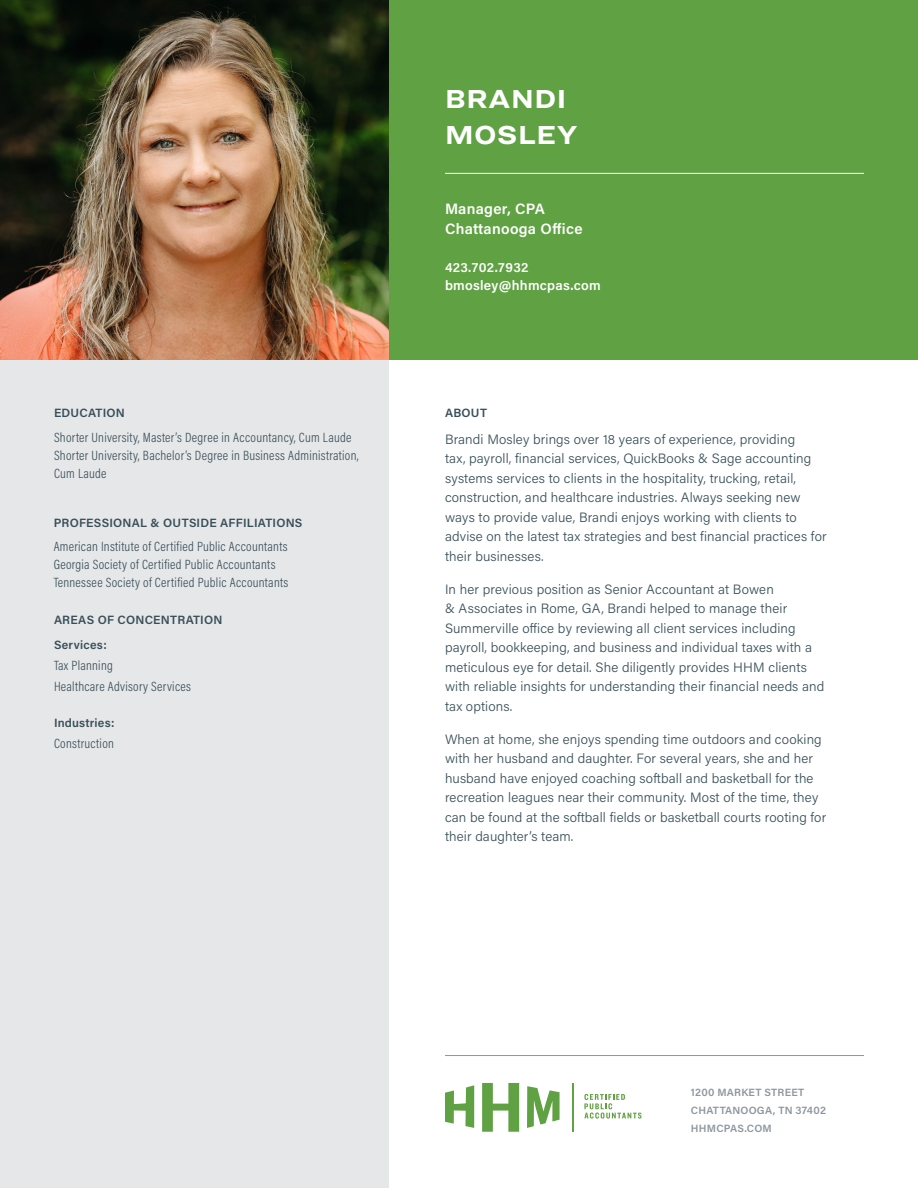
<style>
.page{position:relative;width:918px;height:1188px;background:#fff}
.page>*{position:absolute;margin:0;border:0;box-sizing:border-box;transform-origin:0 0}
.Body_Copy_-_TNR{font:700 27px "Ringside Wide";letter-spacing:.02em;color:#fff}
.Body_Copy_-_TNR-2{font:600 15px "Acumin Pro";letter-spacing:.02em;color:#fff}
.Body_Copy_-_TNR-3{font:300 13.5px/19.5px "Acumin Pro";letter-spacing:.01em;color:#384f59}
.Body_Copy_-_TNR-4{font:300 13.5px/18px "Acumin Pro Cond";letter-spacing:.02em;color:#384f59}
.Body_Copy_-_TNR-5{font:600 13.5px "Acumin Pro";letter-spacing:.02em;color:#fff}
.Body_Copy_-_TNR-6{font:600 12px "Acumin Pro";letter-spacing:.02em;color:#384f59}
.Body_Copy_-_TNR-7{font:600 10.5px "Acumin Pro";letter-spacing:.02em;color:#8c969e}
</style>
<div class="page">
<div style="left:389px;top:0;width:529px;height:359px;background:#60a143"></div>
<div style="left:0;top:359px;width:389px;height:829px;background:#e6e7e9"></div>
<img style="left:0;top:0;width:389px;height:359px">
<hr style="left:445px;top:1055px;width:419px;height:1px;background:#8c969e">
<hr style="left:445px;top:173px;width:419px;height:1px;background:#fff">
<svg style="left:445px;top:1085px;width:29px;height:43px"></svg>
<svg style="left:527px;top:1086px;width:33px;height:42px"></svg>
<svg style="left:482px;top:1083px;width:37px;height:49px"></svg>
<hr style="left:572px;top:1083px;width:2px;height:49px;background:#60a143">
<svg style="left:584px;top:1094px;width:58px;height:25px"></svg>
<p class="Body_Copy_-_TNR-6" style="left:54px;top:405px;width:72px">EDUCATION</p>
<p class="Body_Copy_-_TNR-4" style="left:54px;top:428px;width:299px">Shorter University, Master’s Degree in Accountancy, Cum Laude</p>
<p class="Body_Copy_-_TNR-4" style="left:54px;top:446px;width:306px">Shorter University, Bachelor’s Degree in Business Administration,<br>Cum Laude</p>
<p class="Body_Copy_-_TNR-6" style="left:54px;top:514px;width:250px">PROFESSIONAL &amp; OUTSIDE AFFILIATIONS</p>
<p class="Body_Copy_-_TNR-4" style="left:54px;top:537px;width:236px">American Institute of Certified Public Accountants</p>
<p class="Body_Copy_-_TNR-4" style="left:54px;top:555px;width:223px">Georgia Society of Certified Public Accountants</p>
<p class="Body_Copy_-_TNR-4" style="left:54px;top:573px;width:236px">Tennessee Society of Certified Public Accountants</p>
<p class="Body_Copy_-_TNR-6" style="left:54px;top:612px;width:170px">AREAS OF CONCENTRATION</p>
<p class="Body_Copy_-_TNR-6" style="left:54px;top:637px;width:54px">Services:</p>
<p class="Body_Copy_-_TNR-4" style="left:54px;top:656px;width:60px">Tax Planning</p>
<p class="Body_Copy_-_TNR-4" style="left:54px;top:677px;width:139px">Healthcare Advisory Services</p>
<p class="Body_Copy_-_TNR-6" style="left:54px;top:715px;width:62px">Industries:</p>
<p class="Body_Copy_-_TNR-4" style="left:54px;top:734px;width:61px">Construction</p>
<p class="Body_Copy_-_TNR" style="left:445px;top:78px;width:123px">BRANDI</p>
<p class="Body_Copy_-_TNR" style="left:445px;top:114px;width:134px">MOSLEY</p>
<p class="Body_Copy_-_TNR-2" style="left:445px;top:198px;width:101px">Manager, CPA</p>
<p class="Body_Copy_-_TNR-2" style="left:445px;top:219px;width:139px">Chattanooga Office</p>
<p class="Body_Copy_-_TNR-5" style="left:445px;top:258px;width:85px">423.702.7932</p>
<p class="Body_Copy_-_TNR-5" style="left:445px;top:275px;width:157px">bmosley@hhmcpas.com</p>
<p class="Body_Copy_-_TNR-6" style="left:445px;top:405px;width:43px">ABOUT</p>
<p class="Body_Copy_-_TNR-3" style="left:445px;top:429px;width:383px">Brandi Mosley brings over 18 years of experience, providing<br>tax, payroll, financial services, QuickBooks &amp; Sage accounting systems services to clients in the hospitality, trucking, retail, construction, and healthcare industries. Always seeking new ways to provide value, Brandi enjoys working with clients to advise on the latest tax strategies and best financial practices for their businesses.</p>
<p class="Body_Copy_-_TNR-3" style="left:445px;top:579px;width:381px">In her previous position as Senior Accountant at Bowen<br>&amp; Associates in Rome, GA, Brandi helped to manage their Summerville office by reviewing all client services including payroll, bookkeeping, and business and individual taxes with a meticulous eye for detail. She diligently provides HHM clients with reliable insights for understanding their financial needs and tax options.</p>
<p class="Body_Copy_-_TNR-3" style="left:445px;top:729px;width:383px">When at home, she enjoys spending time outdoors and cooking with her husband and daughter. For several years, she and her husband have enjoyed coaching softball and basketball for the recreation leagues near their community. Most of the time, they can be found at the softball fields or basketball courts rooting for their daughter’s team.</p>
<p class="Body_Copy_-_TNR-7" style="left:691px;top:1085px;width:115px">1200 MARKET STREET</p>
<p class="Body_Copy_-_TNR-7" style="left:691px;top:1103px;width:137px">CHATTANOOGA, TN 37402</p>
<p class="Body_Copy_-_TNR-7" style="left:691px;top:1121px;width:82px">HHMCPAS.COM</p>
</div>
